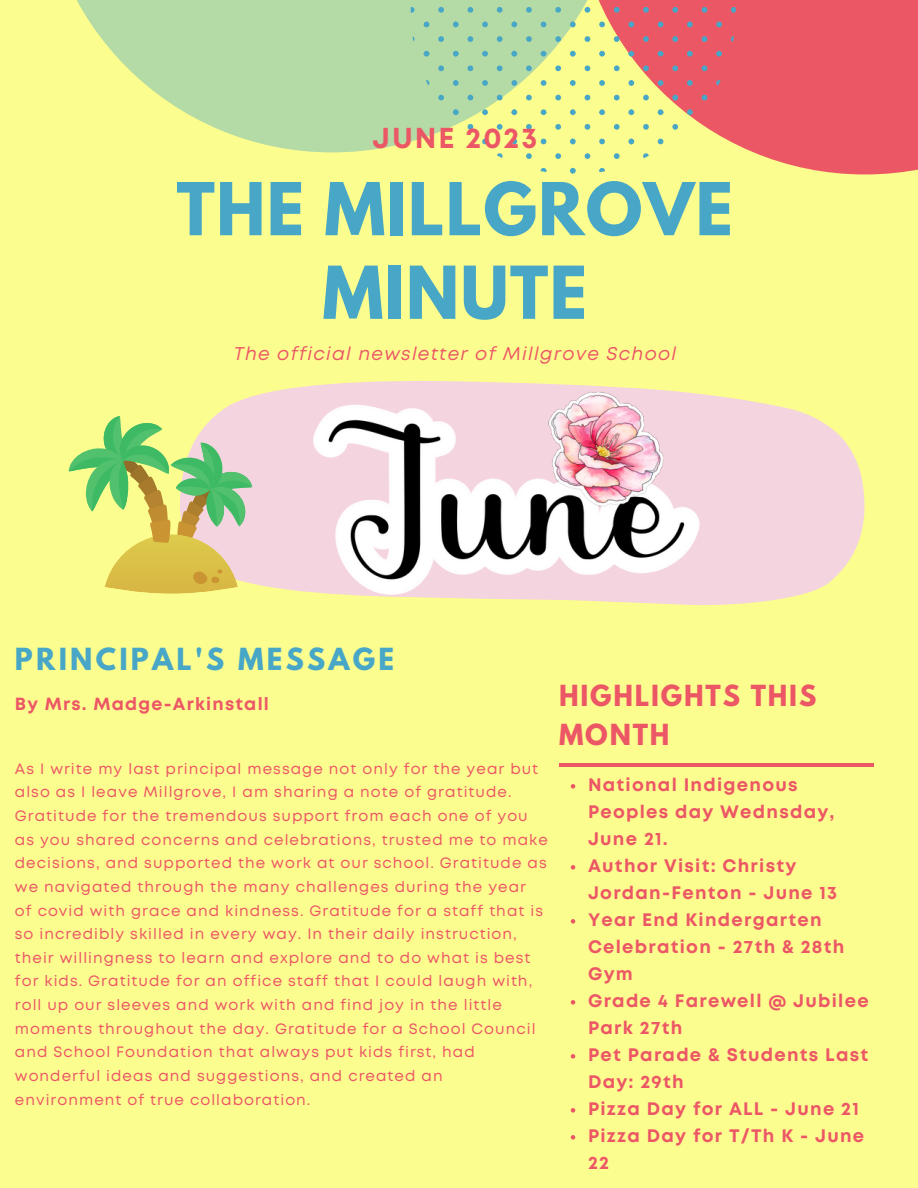
<style>
.page{position:relative;width:918px;height:1188px;background:#fcfd8f}
.page>*{position:absolute;margin:0;border:0;box-sizing:border-box;transform-origin:0 0}
.t1{font:700 64.5px/83.6px "League Spartan";letter-spacing:.02em;color:#48a7c7;text-align:center}
.t2{font:700 28.8px "Mont";letter-spacing:.07em;color:#ec5766}
.t3{font:700 27px "League Spartan";letter-spacing:.12em;color:#48a7c7}
.t4{font:700 25.8px/38.7px "League Spartan";letter-spacing:.07em;color:#ec5766}
.t5{font:italic 18.45px "Mont";letter-spacing:.07em;color:#ec5766}
.t6{font:700 18.15px/27px "Mont";letter-spacing:.07em;color:#ec5766}
.t7{font:700 17.55px "Mont";letter-spacing:.07em;color:#ec5766}
.t8{font:15px/23.7px "Mont";letter-spacing:.07em;color:#ec5766}
</style>
<div class="page">
<svg style="left:77px;top:0;width:498px;height:152px;fill:#b4daa5"></svg>
<svg style="left:575px;top:0;width:343px;height:174px;fill:#ec5766"></svg>
<svg style="left:716px;top:22px;width:6px;height:5px"></svg>
<svg style="left:702px;top:36px;width:5px;height:6px"></svg>
<svg style="left:731px;top:36px;width:5px;height:6px"></svg>
<svg style="left:702px;top:7px;width:5px;height:6px"></svg>
<svg style="left:731px;top:7px;width:5px;height:6px"></svg>
<svg style="left:716px;top:80px;width:6px;height:6px"></svg>
<svg style="left:702px;top:95px;width:5px;height:5px"></svg>
<svg style="left:731px;top:95px;width:5px;height:5px"></svg>
<svg style="left:702px;top:65px;width:5px;height:6px"></svg>
<svg style="left:731px;top:65px;width:5px;height:6px"></svg>
<svg style="left:716px;top:51px;width:6px;height:6px"></svg>
<svg style="left:716px;top:139px;width:6px;height:5px"></svg>
<svg style="left:702px;top:153px;width:5px;height:6px"></svg>
<svg style="left:731px;top:153px;width:5px;height:6px"></svg>
<svg style="left:702px;top:124px;width:5px;height:6px"></svg>
<svg style="left:731px;top:124px;width:5px;height:6px"></svg>
<svg style="left:716px;top:109px;width:6px;height:6px"></svg>
<svg style="left:716px;top:168px;width:6px;height:6px"></svg>
<svg style="left:687px;top:22px;width:6px;height:5px"></svg>
<svg style="left:658px;top:22px;width:5px;height:5px"></svg>
<svg style="left:643px;top:36px;width:6px;height:6px"></svg>
<svg style="left:672px;top:36px;width:6px;height:6px"></svg>
<svg style="left:643px;top:7px;width:6px;height:6px"></svg>
<svg style="left:672px;top:7px;width:6px;height:6px"></svg>
<svg style="left:687px;top:80px;width:6px;height:6px"></svg>
<svg style="left:658px;top:80px;width:5px;height:6px"></svg>
<svg style="left:643px;top:95px;width:6px;height:5px"></svg>
<svg style="left:672px;top:95px;width:6px;height:5px"></svg>
<svg style="left:643px;top:65px;width:6px;height:6px"></svg>
<svg style="left:672px;top:65px;width:6px;height:6px"></svg>
<svg style="left:687px;top:51px;width:6px;height:6px"></svg>
<svg style="left:658px;top:51px;width:5px;height:6px"></svg>
<svg style="left:687px;top:139px;width:6px;height:5px"></svg>
<svg style="left:658px;top:139px;width:5px;height:5px"></svg>
<svg style="left:643px;top:153px;width:6px;height:6px"></svg>
<svg style="left:672px;top:153px;width:6px;height:6px"></svg>
<svg style="left:643px;top:124px;width:6px;height:6px"></svg>
<svg style="left:672px;top:124px;width:6px;height:6px"></svg>
<svg style="left:687px;top:109px;width:6px;height:6px"></svg>
<svg style="left:658px;top:109px;width:5px;height:6px"></svg>
<svg style="left:687px;top:168px;width:6px;height:6px"></svg>
<svg style="left:658px;top:168px;width:5px;height:6px"></svg>
<svg style="left:629px;top:22px;width:5px;height:5px"></svg>
<svg style="left:599px;top:22px;width:6px;height:5px"></svg>
<svg style="left:585px;top:36px;width:5px;height:6px"></svg>
<svg style="left:614px;top:36px;width:6px;height:6px"></svg>
<svg style="left:585px;top:7px;width:5px;height:6px"></svg>
<svg style="left:614px;top:7px;width:6px;height:6px"></svg>
<svg style="left:629px;top:80px;width:5px;height:6px"></svg>
<svg style="left:599px;top:80px;width:6px;height:6px"></svg>
<svg style="left:585px;top:95px;width:5px;height:5px"></svg>
<svg style="left:614px;top:95px;width:6px;height:5px"></svg>
<svg style="left:585px;top:65px;width:5px;height:6px"></svg>
<svg style="left:614px;top:65px;width:6px;height:6px"></svg>
<svg style="left:629px;top:51px;width:5px;height:6px"></svg>
<svg style="left:599px;top:51px;width:6px;height:6px"></svg>
<svg style="left:629px;top:139px;width:5px;height:5px"></svg>
<svg style="left:599px;top:139px;width:6px;height:5px"></svg>
<svg style="left:585px;top:153px;width:5px;height:6px"></svg>
<svg style="left:614px;top:153px;width:6px;height:6px"></svg>
<svg style="left:585px;top:124px;width:5px;height:6px"></svg>
<svg style="left:614px;top:124px;width:6px;height:6px"></svg>
<svg style="left:629px;top:109px;width:5px;height:6px"></svg>
<svg style="left:599px;top:109px;width:6px;height:6px"></svg>
<svg style="left:629px;top:168px;width:5px;height:6px"></svg>
<svg style="left:599px;top:168px;width:6px;height:6px"></svg>
<svg style="left:570px;top:22px;width:6px;height:5px"></svg>
<svg style="left:541px;top:22px;width:5px;height:5px"></svg>
<svg style="left:526px;top:36px;width:6px;height:6px"></svg>
<svg style="left:555px;top:36px;width:6px;height:6px"></svg>
<svg style="left:526px;top:7px;width:6px;height:6px"></svg>
<svg style="left:555px;top:7px;width:6px;height:6px"></svg>
<svg style="left:570px;top:80px;width:6px;height:6px"></svg>
<svg style="left:541px;top:80px;width:5px;height:6px"></svg>
<svg style="left:526px;top:95px;width:6px;height:5px"></svg>
<svg style="left:555px;top:95px;width:6px;height:5px"></svg>
<svg style="left:526px;top:65px;width:6px;height:6px"></svg>
<svg style="left:555px;top:65px;width:6px;height:6px"></svg>
<svg style="left:570px;top:51px;width:6px;height:6px"></svg>
<svg style="left:541px;top:51px;width:5px;height:6px"></svg>
<svg style="left:570px;top:139px;width:6px;height:5px"></svg>
<svg style="left:541px;top:139px;width:5px;height:5px"></svg>
<svg style="left:526px;top:153px;width:6px;height:6px"></svg>
<svg style="left:555px;top:153px;width:6px;height:6px"></svg>
<svg style="left:526px;top:124px;width:6px;height:6px"></svg>
<svg style="left:555px;top:124px;width:6px;height:6px"></svg>
<svg style="left:570px;top:109px;width:6px;height:6px"></svg>
<svg style="left:541px;top:109px;width:5px;height:6px"></svg>
<svg style="left:570px;top:168px;width:6px;height:6px"></svg>
<svg style="left:541px;top:168px;width:5px;height:4px"></svg>
<svg style="left:511px;top:22px;width:6px;height:5px"></svg>
<svg style="left:482px;top:22px;width:6px;height:5px"></svg>
<svg style="left:468px;top:36px;width:5px;height:6px"></svg>
<svg style="left:497px;top:36px;width:6px;height:6px"></svg>
<svg style="left:468px;top:7px;width:5px;height:6px"></svg>
<svg style="left:497px;top:7px;width:6px;height:6px"></svg>
<svg style="left:511px;top:80px;width:6px;height:6px"></svg>
<svg style="left:482px;top:80px;width:6px;height:6px"></svg>
<svg style="left:468px;top:95px;width:5px;height:5px"></svg>
<svg style="left:497px;top:95px;width:6px;height:5px"></svg>
<svg style="left:468px;top:65px;width:5px;height:6px"></svg>
<svg style="left:497px;top:65px;width:6px;height:6px"></svg>
<svg style="left:511px;top:51px;width:6px;height:6px"></svg>
<svg style="left:482px;top:51px;width:6px;height:6px"></svg>
<svg style="left:511px;top:139px;width:6px;height:5px"></svg>
<svg style="left:482px;top:139px;width:6px;height:5px"></svg>
<svg style="left:497px;top:153px;width:6px;height:5px"></svg>
<svg style="left:468px;top:124px;width:5px;height:6px"></svg>
<svg style="left:497px;top:124px;width:6px;height:6px"></svg>
<svg style="left:511px;top:109px;width:6px;height:6px"></svg>
<svg style="left:482px;top:109px;width:6px;height:6px"></svg>
<svg style="left:453px;top:22px;width:6px;height:5px"></svg>
<svg style="left:424px;top:22px;width:5px;height:5px"></svg>
<svg style="left:411px;top:36px;width:4px;height:6px"></svg>
<svg style="left:438px;top:36px;width:6px;height:6px"></svg>
<svg style="left:411px;top:7px;width:4px;height:6px"></svg>
<svg style="left:438px;top:7px;width:6px;height:6px"></svg>
<svg style="left:453px;top:80px;width:6px;height:6px"></svg>
<svg style="left:424px;top:80px;width:5px;height:6px"></svg>
<svg style="left:411px;top:95px;width:4px;height:5px"></svg>
<svg style="left:438px;top:95px;width:6px;height:5px"></svg>
<svg style="left:411px;top:65px;width:4px;height:6px"></svg>
<svg style="left:438px;top:65px;width:6px;height:6px"></svg>
<svg style="left:453px;top:51px;width:6px;height:6px"></svg>
<svg style="left:424px;top:51px;width:5px;height:6px"></svg>
<svg style="left:453px;top:139px;width:6px;height:5px"></svg>
<svg style="left:424px;top:139px;width:5px;height:5px"></svg>
<svg style="left:411px;top:124px;width:4px;height:6px"></svg>
<svg style="left:438px;top:124px;width:6px;height:6px"></svg>
<svg style="left:453px;top:109px;width:6px;height:6px"></svg>
<svg style="left:424px;top:109px;width:5px;height:6px"></svg>
<svg style="left:215px;top:381px;width:650px;height:224px;fill:#f4d4df"></svg>
<img style="left:314px;top:392px;width:386px;height:202px">
<svg style="left:69px;top:416px;width:183px;height:178px"></svg>
<svg style="left:571px;top:784px;width:4px;height:5px"></svg>
<svg style="left:571px;top:865px;width:4px;height:5px"></svg>
<svg style="left:571px;top:919px;width:4px;height:5px"></svg>
<svg style="left:571px;top:1000px;width:4px;height:5px"></svg>
<svg style="left:571px;top:1054px;width:4px;height:5px"></svg>
<svg style="left:571px;top:1108px;width:4px;height:5px"></svg>
<svg style="left:571px;top:1135px;width:4px;height:5px"></svg>
<hr style="left:559px;top:763px;width:315px;height:4px;background:#ec5766">
<p class="t2" style="left:373px;top:127px;width:166px">JUNE 2023</p>
<p class="t1" style="left:176px;top:176px;width:558px">THE MILLGROVE<br>MINUTE</p>
<p class="t5" style="left:234px;top:347px;width:444px">The official newsletter of Millgrove School</p>
<p class="t3" style="left:15px;top:646px;width:381px">PRINCIPAL'S MESSAGE</p>
<p class="t7" style="left:15px;top:698px;width:256px">By Mrs. Madge-Arkinstall</p>
<p class="t8" style="left:15px;top:758px;width:535px">As I write my last principal message not only for the year but also as I leave Millgrove, I am sharing a note of gratitude.<br>Gratitude for the tremendous support from each one of you as you shared concerns and celebrations, trusted me to make decisions, and supported the work at our school. Gratitude as we navigated through the many challenges during the year<br>of covid with grace and kindness. Gratitude for a staff that is so incredibly skilled in every way. In their daily instruction, their willingness to learn and explore and to do what is best for kids. Gratitude for an office staff that I could laugh with, roll up our sleeves and work with and find joy in the little moments throughout the day. Gratitude for a School Council and School Foundation that always put kids first, had wonderful ideas and suggestions, and created an environment of true collaboration.</p>
<p class="t4" style="left:559px;top:680px;width:259px">HIGHLIGHTS THIS<br>MONTH</p>
<p class="t6" style="left:588px;top:772px;width:248px">National Indigenous<br>Peoples day Wednsday,<br>June 21.</p>
<p class="t6" style="left:588px;top:853px;width:251px">Author Visit: Christy<br>Jordan-Fenton - June 13</p>
<p class="t6" style="left:588px;top:907px;width:258px">Year End Kindergarten<br>Celebration - 27th &amp; 28th<br>Gym</p>
<p class="t6" style="left:588px;top:988px;width:282px">Grade 4 Farewell @ Jubilee<br>Park 27th</p>
<p class="t6" style="left:588px;top:1042px;width:282px">Pet Parade &amp; Students Last<br>Day: 29th</p>
<p class="t6" style="left:588px;top:1096px;width:272px">Pizza Day for ALL - June 21</p>
<p class="t6" style="left:588px;top:1123px;width:278px">Pizza Day for T/Th K - June<br>22</p>
</div>
